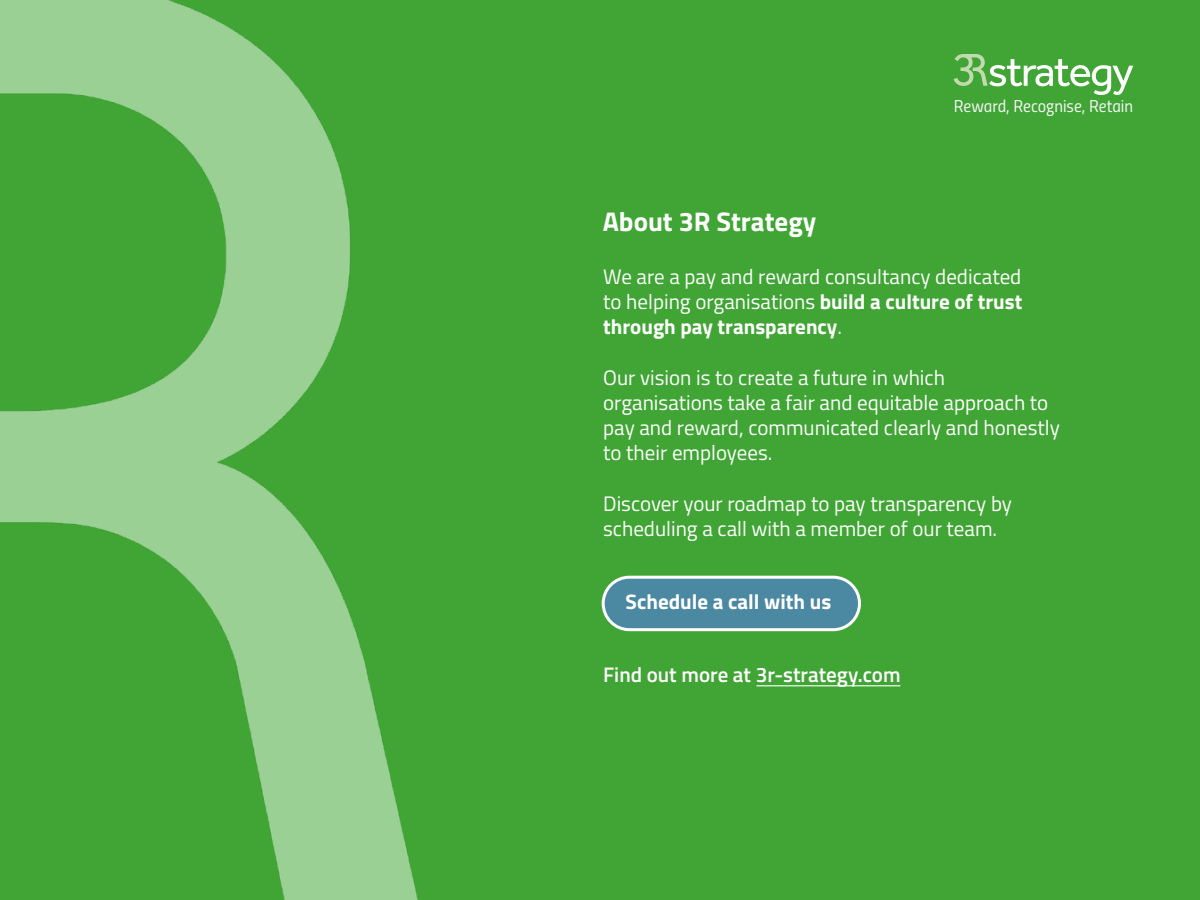
<style>
.page{position:relative;width:1200px;height:900px;background:#40a535}
.page>*{position:absolute;margin:0;border:0;box-sizing:border-box;transform-origin:0 0}
.t1{font:700 27px "Titillium";color:#fff}
.t2{font:21px/25.2px "Titillium";color:#fff}
.t3{font:600 21px "Titillium";color:#fff}
.t4{font:700 21px "Titillium";color:#fff}
.t5{font:17.25px "Titillium Regular Upright";color:#f6f6f6}
.s1{font-weight:700}
</style>
<div class="page">
<img style="left:0;top:0;width:418px;height:900px">
<div style="left:603px;top:577px;width:257px;height:53px;background:#4b88a2;border-radius:26px"></div>
<div style="left:602px;top:576px;width:259px;height:55px;border:3px solid #fff;border-radius:26px"></div>
<svg style="left:953px;top:54px;width:180px;height:41px"></svg>
<hr style="left:756px;top:685px;width:144px;height:1px;background:#fff">
<p class="t5" style="left:954px;top:93px;width:181px">Reward, Recognise, Retain</p>
<p class="t1" style="left:603px;top:201px;width:215px">About 3R Strategy</p>
<p class="t2" style="left:603px;top:263px;width:421px;text-align:justify">We are a pay and reward consultancy dedicated to helping organisations <span class="s1">build a culture of trust through pay transparency</span>.</p>
<p class="t2" style="left:603px;top:364px;width:458px">Our vision is to create a future in which organisations take a fair and equitable approach to pay and reward, communicated clearly and honestly to their employees.</p>
<p class="t2" style="left:603px;top:490px;width:410px">Discover your roadmap to pay transparency by scheduling a call with a member of our team.</p>
<p class="t4" style="left:626px;top:586px;width:207px">Schedule a call with us</p>
<p class="t3" style="left:603px;top:659px;width:299px">Find out more at 3r-strategy.com</p>
</div>
